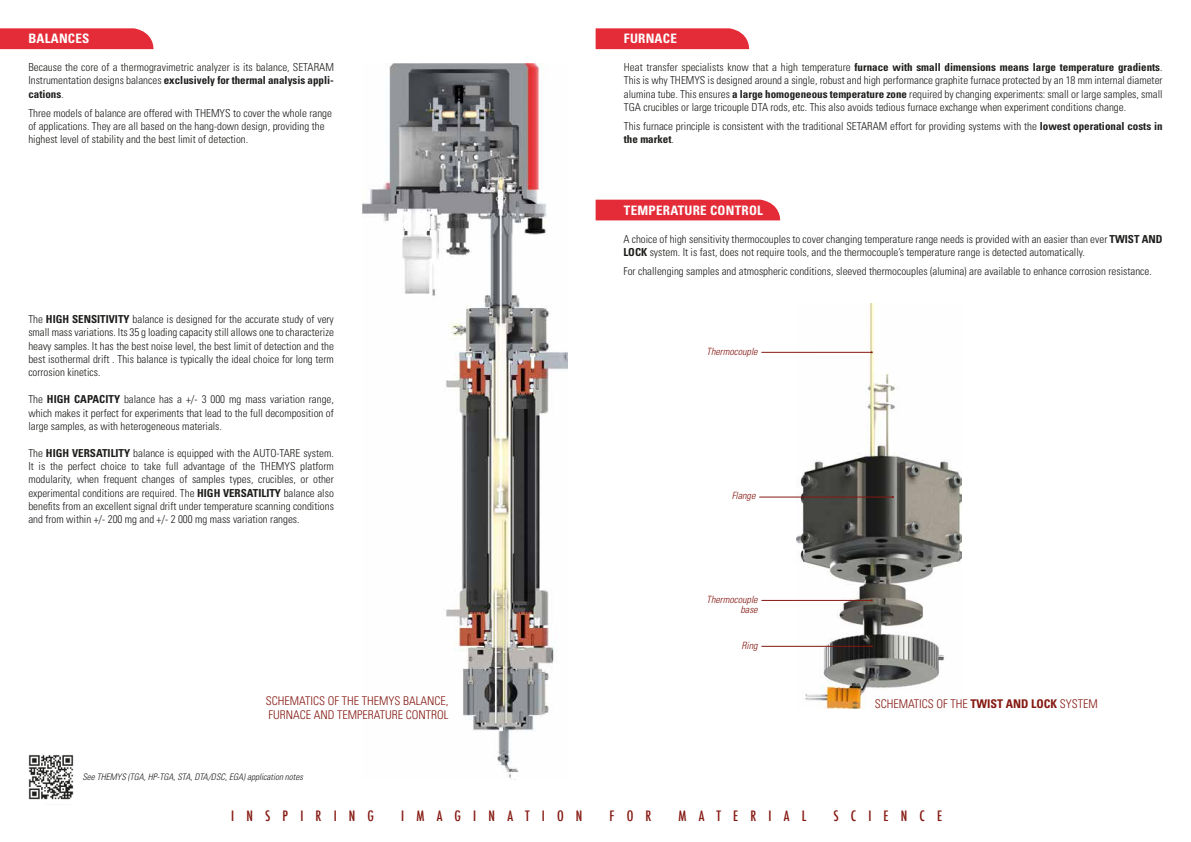
<style>
.page{position:relative;width:1191px;height:842px;background:#fff}
.page>*{position:absolute;margin:0;border:0;box-sizing:border-box;transform-origin:0 0}
.t1{font:500 condensed 14px "Futura";letter-spacing:.87em;color:#851811}
.t2{font:700 condensed 13px "Univers LT Std";letter-spacing:.02em;color:#fff}
.t3{font:300 condensed 12px/14.4px "Univers LT Std";color:#851811}
.t4{font:300 condensed 11px/13.2px "Univers LT Std";color:#1d1d1b;text-align:justify}
.t5{font:italic 300 condensed 10px/10px "Univers LT Std";color:#851811;text-align:right}
.t6{font:italic 300 condensed 9px "Univers LT Std";color:#1d1d1b}
.s1{font-weight:700}
</style>
<div class="page">
<img style="left:28px;top:755px;width:46px;height:45px">
<svg style="left:595px;top:28px;width:155px;height:21px"></svg>
<svg style="left:0;top:28px;width:154px;height:21px"></svg>
<div style="left:595px;top:200px;width:186px;height:20px;background:#e42c38"></div>
<img style="left:362px;top:63px;width:205px;height:715px">
<img style="left:796px;top:303px;width:166px;height:405px">
<hr style="left:761px;top:352px;width:110px;height:1px;background:#851811">
<hr style="left:761px;top:600px;width:110px;height:1px;background:#851811">
<hr style="left:761px;top:646px;width:110px;height:1px;background:#851811">
<hr style="left:759px;top:497px;width:134px;height:1px;background:#851811">
<p class="t2" style="left:28px;top:31px;width:63px">BALANCES</p>
<p class="t4" style="left:28px;top:61px;width:307px">Because the core of a thermogravimetric analyzer is its balance, SETARAM Instrumentation designs balances <span class="s1">exclusively for thermal analysis appli&shy;cations</span>.</p>
<p class="t4" style="left:28px;top:106px;width:305px;text-align:left">Three models of balance are offered with THEMYS to cover the whole range of applications. They are all based on the hang-down design, providing the highest level of stability and the best limit of detection.</p>
<p class="t4" style="left:28px;top:313px;width:307px">The <span class="s1">HIGH SENSITIVITY</span> balance is designed for the accurate study of very small mass variations. Its 35 g loading capacity still allows one to characterize heavy samples. It has the best noise level, the best limit of detection and the best isothermal drift . This balance is typically the ideal choice for long term corrosion kinetics.</p>
<p class="t4" style="left:28px;top:393px;width:307px">The <span class="s1">HIGH CAPACITY</span> balance has a +/- 3 000 mg mass variation range, which makes it perfect for experiments that lead to the full decomposition of large samples, as with heterogeneous materials.</p>
<p class="t4" style="left:28px;top:447px;width:307px">The <span class="s1">HIGH VERSATILITY</span> balance is equipped with the AUTO-TARE system.<br>It is the perfect choice to take full advantage of the THEMYS platform modularity, when frequent changes of samples types, crucibles, or other experimental conditions are required. The <span class="s1">HIGH VERSATILITY</span> balance also benefits from an excellent signal drift under temperature scanning conditions and from within +/- 200 mg and +/- 2 000 mg mass variation ranges.</p>
<p class="t3" style="left:266px;top:693px;width:184px">SCHEMATICS OF THE THEMYS BALANCE,<br>FURNACE AND TEMPERATURE CONTROL</p>
<p class="t6" style="left:82px;top:771px;width:222px">See THEMYS (TGA, HP-TGA, STA, DTA/DSC, EGA) application notes</p>
<p class="t2" style="left:624px;top:31px;width:54px">FURNACE</p>
<p class="t4" style="left:624px;top:61px;width:540px">Heat transfer specialists know that a high temperature <span class="s1">furnace with small dimensions means large temperature gradients</span>.<br>This is why THEMYS is designed around a single, robust and high performance graphite furnace protected by an 18 mm internal diameter alumina tube. This ensures <span class="s1">a large homogeneous temperature zone</span> required by changing experiments: small or large samples, small TGA crucibles or large tricouple DTA rods, etc. This also avoids tedious furnace exchange when experiment conditions change.</p>
<p class="t4" style="left:624px;top:119px;width:540px">This furnace principle is consistent with the traditional SETARAM effort for providing systems with the <span class="s1">lowest operational costs in the market</span>.</p>
<p class="t2" style="left:624px;top:202px;width:140px">TEMPERATURE CONTROL</p>
<p class="t4" style="left:623px;top:232px;width:541px">A choice of high sensitivity thermocouples to cover changing temperature range needs is provided with an easier than ever <span class="s1">TWIST AND<br>LOCK</span> system. It is fast, does not require tools, and the thermocouple’s temperature range is detected automatically.</p>
<p class="t4" style="left:623px;top:264px;width:530px">For challenging samples and atmospheric conditions, sleeved thermocouples (alumina) are available to enhance corrosion resistance.</p>
<p class="t5" style="left:706px;top:346px;width:53px">Thermocouple</p>
<p class="t5" style="left:731px;top:491px;width:25px">Flange</p>
<p class="t5" style="left:706px;top:594px;width:53px">Thermocouple base</p>
<p class="t5" style="left:741px;top:640px;width:18px">Ring</p>
<p class="t3" style="left:874px;top:697px;width:224px">SCHEMATICS OF THE <span class="s1">TWIST AND LOCK</span> SYSTEM</p>
<p class="t1" style="left:231px;top:807px;width:144px">INSPIRING</p>
<p class="t1" style="left:401px;top:807px;width:183px">IMAGINATION</p>
<p class="t1" style="left:609px;top:807px;width:43px">FOR</p>
<p class="t1" style="left:678px;top:807px;width:129px">MATERIAL</p>
<p class="t1" style="left:833px;top:807px;width:110px">SCIENCE</p>
</div>
